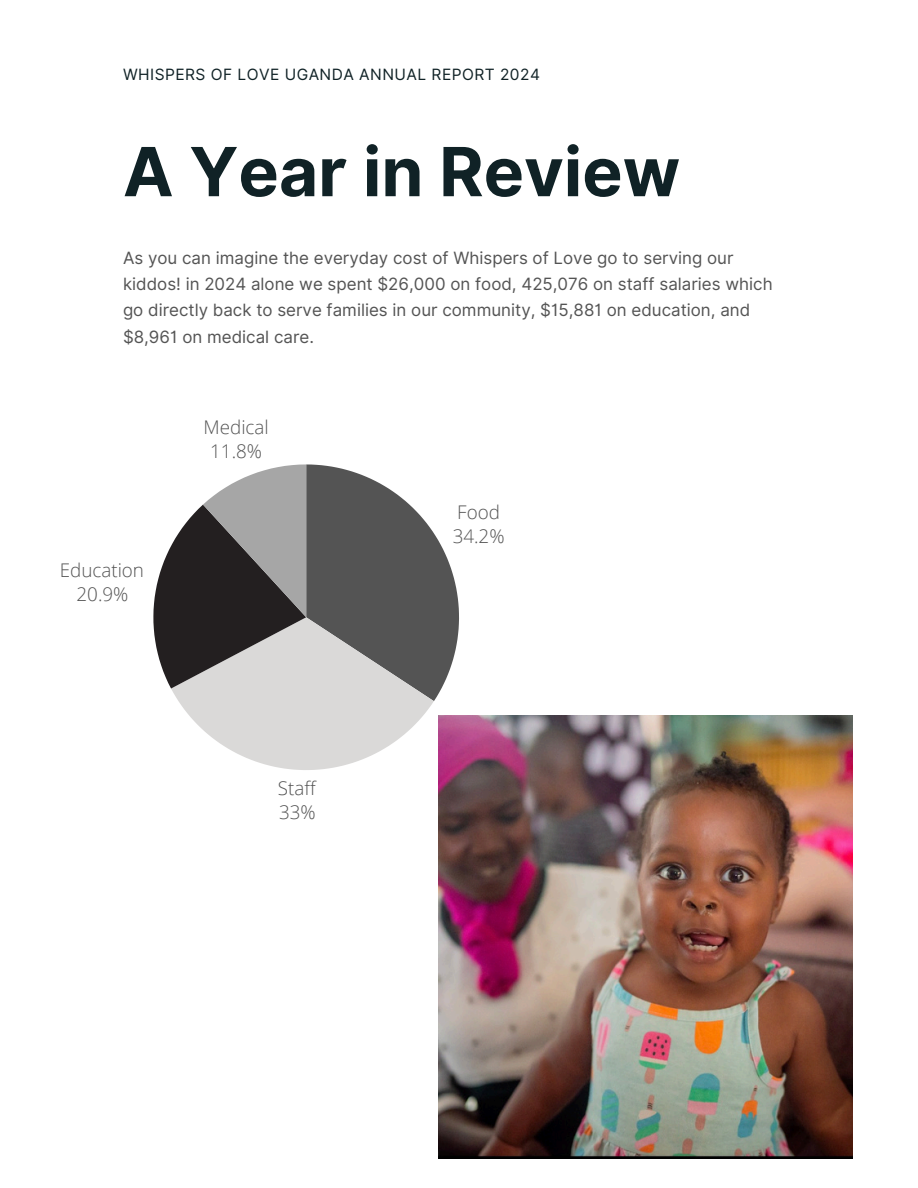
<style>
.page{position:relative;width:918px;height:1188px;background:#fff}
.page>*{position:absolute;margin:0;border:0;box-sizing:border-box;transform-origin:0 0}
.t1{font:700 67.8px "Inter";color:#102226}
.t2{font:300 18.9px/24px "Open Sans";color:#545454}
.t3{font:16.95px/26.4px "Inter";color:#545454}
.t4{font:15.6px "Inter";letter-spacing:.03em;color:#102226}
</style>
<div class="page">
<svg style="left:153px;top:464px;width:306px;height:306px"></svg>
<img style="left:439px;top:715px;width:414px;height:443px">
<h1 class="t4" style="left:123px;top:65px;width:419px">WHISPERS OF LOVE UGANDA ANNUAL REPORT 2024</h1>
<h2 class="t1" style="left:123px;top:131px;width:559px">A Year in Review</h2>
<p class="t3" style="left:123px;top:244px;width:651px">As you can imagine the everyday cost of Whispers of Love go to serving our kiddos! in 2024 alone we spent $26,000 on food, 425,076 on staff salaries which go directly back to serve families in our community, $15,881 on education, and $8,961 on medical care.</p>
<p class="t2" style="left:60px;top:558px;width:86px;text-align:center">Education<br>20.9%</p>
<p class="t2" style="left:204px;top:414px;width:67px;text-align:center">Medical<br>11.8%</p>
<p class="t2" style="left:278px;top:776px;width:39px">Staff<br>33%</p>
<p class="t2" style="left:453px;top:500px;width:53px">Food<br>34.2%</p>
</div>
